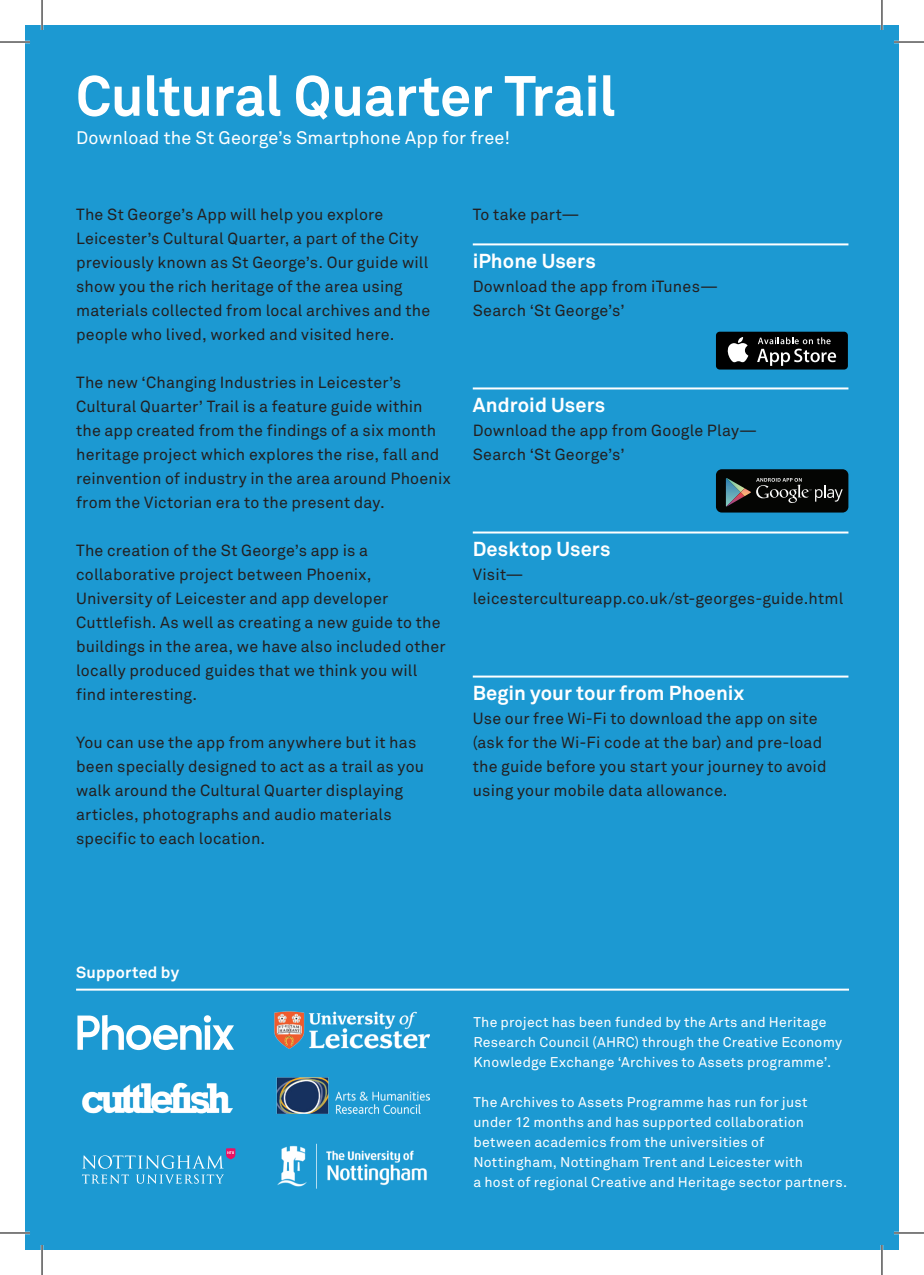
<style>
.page{position:relative;width:924px;height:1275px;background:#fff}
.page>*{position:absolute;margin:0;border:0;box-sizing:border-box;transform-origin:0 0}
.Paragraph_Style_1{font:700 56px "Akkurat";letter-spacing:-.01em;color:#fff}
.Paragraph_Style_1-2{font:700 20px "Akkurat";letter-spacing:.005em;color:#fff}
.Paragraph_Style_1-3{font:18px "Akkurat";letter-spacing:.01em;color:#fff}
.Paragraph_Style_2{font:16px/24px "Akkurat";letter-spacing:.01em;color:#231f20}
.Paragraph_Style_1-4{font:700 16px "Akkurat";letter-spacing:.015em;color:#fff}
.Paragraph_Style_2-2{font:14px/20px "Akkurat";letter-spacing:.02em;color:#fff}
</style>
<div class="page">
<div style="left:25px;top:25px;width:873px;height:1225px;background:#1c99d2"></div>
<svg style="left:77px;top:1015px;width:157px;height:35px"></svg>
<hr style="left:472px;top:243px;width:376px;height:2px;background:#fff">
<hr style="left:472px;top:387px;width:376px;height:2px;background:#fff">
<hr style="left:472px;top:531px;width:376px;height:2px;background:#fff">
<hr style="left:472px;top:675px;width:376px;height:2px;background:#fff">
<hr style="left:76px;top:988px;width:772px;height:2px;background:#fff">
<div style="left:715px;top:332px;width:132px;height:37px;background:#000;border-radius:4px"></div>
<svg style="left:727px;top:337px;width:21px;height:25px"></svg>
<svg style="left:757px;top:337px;width:78px;height:29px"></svg>
<div style="left:715px;top:469px;width:133px;height:43px;background:#040503;border-radius:6px"></div>
<svg style="left:725px;top:478px;width:117px;height:28px"></svg>
<img style="left:276px;top:1077px;width:153px;height:36px">
<img style="left:274px;top:1011px;width:155px;height:37px">
<img style="left:82px;top:1082px;width:151px;height:32px">
<svg style="left:136px;top:1174px;width:88px;height:9px"></svg>
<svg style="left:82px;top:1174px;width:47px;height:9px"></svg>
<svg style="left:83px;top:1148px;width:152px;height:20px"></svg>
<img style="left:277px;top:1143px;width:150px;height:46px">
<hr style="left:0;top:41px;width:30px;height:2px;background:#fff">
<hr style="left:893px;top:41px;width:30px;height:2px;background:#fff">
<hr style="left:0;top:1231px;width:30px;height:3px;background:#fff">
<hr style="left:893px;top:1231px;width:30px;height:3px;background:#fff">
<hr style="left:41px;top:0;width:2px;height:30px;background:#fff">
<hr style="left:41px;top:1245px;width:2px;height:30px;background:#fff">
<hr style="left:880px;top:0;width:2px;height:30px;background:#fff">
<hr style="left:880px;top:1245px;width:2px;height:30px;background:#fff">
<hr style="left:0;top:42px;width:30px;height:1px;background:#000">
<hr style="left:893px;top:42px;width:30px;height:1px;background:#000">
<hr style="left:0;top:1232px;width:30px;height:1px;background:#000">
<hr style="left:893px;top:1232px;width:30px;height:1px;background:#000">
<hr style="left:42px;top:0;width:1px;height:30px;background:#000">
<hr style="left:42px;top:1245px;width:1px;height:30px;background:#000">
<hr style="left:881px;top:0;width:1px;height:30px;background:#000">
<hr style="left:881px;top:1245px;width:1px;height:30px;background:#000">
<p class="Paragraph_Style_1" style="left:76px;top:61px;width:541px">Cultural Quarter Trail</p>
<p class="Paragraph_Style_1-3" style="left:76px;top:127px;width:435px">Download the St George’s Smartphone App for free!</p>
<p class="Paragraph_Style_2" style="left:76px;top:203px;width:355px">The St George’s App will help you explore Leicester’s Cultural Quarter, a part of the City previously known as St George’s. Our guide will show you the rich heritage of the area using materials collected from local archives and the people who lived, worked and visited here.</p>
<p class="Paragraph_Style_2" style="left:76px;top:371px;width:376px">The new ‘Changing Industries in Leicester’s Cultural Quarter’ Trail is a feature guide within the app created from the findings of a six month heritage project which explores the rise, fall and reinvention of industry in the area around Phoenix from the Victorian era to the present day.</p>
<p class="Paragraph_Style_2" style="left:76px;top:539px;width:371px">The creation of the St George’s app is a collaborative project between Phoenix, University of Leicester and app developer Cuttlefish. As well as creating a new guide to the buildings in the area, we have also included other locally produced guides that we think you will find interesting.</p>
<p class="Paragraph_Style_2" style="left:76px;top:731px;width:349px">You can use the app from anywhere but it has been specially designed to act as a trail as you walk around the Cultural Quarter displaying articles, photographs and audio materials specific to each location.</p>
<p class="Paragraph_Style_2" style="left:472px;top:203px;width:108px">To take part—</p>
<p class="Paragraph_Style_1-2" style="left:472px;top:248px;width:124px">iPhone Users</p>
<p class="Paragraph_Style_2" style="left:472px;top:275px;width:247px">Download the app from iTunes—</p>
<p class="Paragraph_Style_2" style="left:472px;top:299px;width:153px">Search ‘St George’s’</p>
<p class="Paragraph_Style_1-2" style="left:472px;top:392px;width:134px">Android Users</p>
<p class="Paragraph_Style_2" style="left:472px;top:419px;width:286px">Download the app from Google Play—<br>Search ‘St George’s’</p>
<p class="Paragraph_Style_1-2" style="left:472px;top:536px;width:139px">Desktop Users</p>
<p class="Paragraph_Style_2" style="left:472px;top:563px;width:52px">Visit—</p>
<p class="Paragraph_Style_2" style="left:472px;top:587px;width:372px">leicestercultureapp.co.uk/st-georges-guide.html</p>
<p class="Paragraph_Style_1-2" style="left:472px;top:680px;width:273px">Begin your tour from Phoenix</p>
<p class="Paragraph_Style_2" style="left:472px;top:707px;width:355px">Use our free Wi-Fi to download the app on site (ask for the Wi-Fi code at the bar) and pre-load the guide before you start your journey to avoid using your mobile data allowance.</p>
<p class="Paragraph_Style_1-4" style="left:76px;top:962px;width:104px">Supported by</p>
<p class="Paragraph_Style_2-2" style="left:473px;top:1012px;width:370px">The project has been funded by the Arts and Heritage<br>Research Council (AHRC) through the Creative Economy<br>Knowledge Exchange ‘Archives to Assets programme’.</p>
<p class="Paragraph_Style_2-2" style="left:473px;top:1092px;width:335px">The Archives to Assets Programme has run for just under 12 months and has supported collaboration between academics from the universities of Nottingham, Nottingham Trent and Leicester with</p>
<p class="Paragraph_Style_2-2" style="left:473px;top:1172px;width:375px">a host of regional Creative and Heritage sector partners.</p>
</div>
